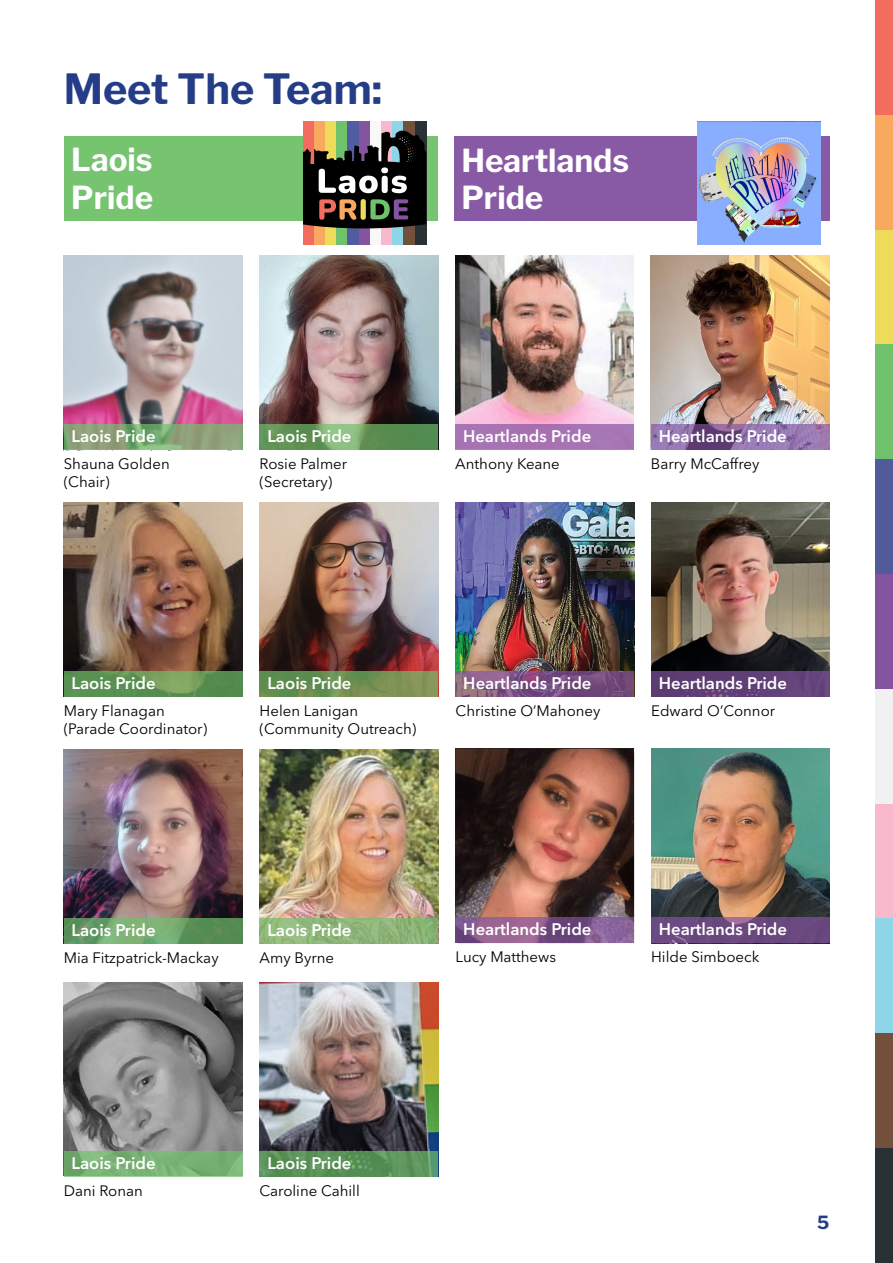
<style>
.page{position:relative;width:893px;height:1263px;background:#fff}
.page>*{position:absolute;margin:0;border:0;box-sizing:border-box;transform-origin:0 0}
.t1{font:100 41.25px "Libre Franklin";color:#253d87}
.t2{font:100 31.5px/37.8px "Libre Franklin";color:#fff}
.t3{font:100 18px "Libre Franklin";color:#253d87}
.t4{font:600 16.65px "Avenir Next LT Pro";color:#fff}
.t5{font:15px "Avenir Next LT Pro";color:#000}
</style>
<div class="page">
<div style="left:65px;top:136px;width:373px;height:85px;background:#76c370"></div>
<div style="left:454px;top:136px;width:375px;height:85px;background:#885aa5"></div>
<img style="left:64px;top:256px;width:178px;height:168px">
<svg style="left:64px;top:424px;width:178px;height:26px;background:#87a377"></svg>
<img style="left:64px;top:502px;width:178px;height:169px">
<svg style="left:64px;top:671px;width:178px;height:26px;background:#619354"></svg>
<img style="left:64px;top:749px;width:178px;height:169px">
<svg style="left:64px;top:918px;width:178px;height:26px;background:#699e65"></svg>
<img style="left:64px;top:983px;width:178px;height:168px">
<svg style="left:64px;top:1151px;width:178px;height:26px;background:#7ab276"></svg>
<img style="left:260px;top:255px;width:178px;height:169px">
<svg style="left:260px;top:424px;width:178px;height:26px;background:#66985c"></svg>
<img style="left:455px;top:255px;width:179px;height:169px">
<div style="left:455px;top:424px;width:179px;height:26px;background:#a773b3"></div>
<img style="left:455px;top:502px;width:179px;height:169px">
<svg style="left:455px;top:671px;width:179px;height:25px;background:#7c5280"></svg>
<img style="left:455px;top:749px;width:179px;height:168px">
<svg style="left:455px;top:917px;width:179px;height:26px;background:#865a8d"></svg>
<img style="left:651px;top:255px;width:178px;height:169px">
<svg style="left:651px;top:424px;width:178px;height:26px;background:#8969a1"></svg>
<img style="left:651px;top:502px;width:179px;height:169px">
<div style="left:651px;top:671px;width:179px;height:25px;background:#603f76"></div>
<img style="left:651px;top:749px;width:179px;height:168px">
<div style="left:651px;top:917px;width:179px;height:26px;background:#6a497f"></div>
<img style="left:260px;top:502px;width:178px;height:169px">
<svg style="left:260px;top:671px;width:178px;height:25px;background:#6f9053"></svg>
<img style="left:260px;top:749px;width:178px;height:169px">
<svg style="left:260px;top:918px;width:178px;height:26px;background:#8eb679"></svg>
<img style="left:260px;top:982px;width:178px;height:169px">
<svg style="left:260px;top:1151px;width:178px;height:26px;background:#5a935a"></svg>
<div style="left:303px;top:121px;width:11px;height:123px;background:#f26d5d"></div>
<div style="left:314px;top:121px;width:11px;height:123px;background:#f9a860"></div>
<div style="left:325px;top:121px;width:12px;height:123px;background:#eedb59"></div>
<div style="left:337px;top:121px;width:11px;height:123px;background:#70c16b"></div>
<div style="left:348px;top:121px;width:11px;height:123px;background:#515da0"></div>
<div style="left:359px;top:121px;width:11px;height:123px;background:#8454a1"></div>
<div style="left:370px;top:121px;width:11px;height:123px;background:#f8f8f9"></div>
<div style="left:381px;top:121px;width:12px;height:123px;background:#f7b9cb"></div>
<div style="left:393px;top:121px;width:11px;height:123px;background:#8dd5e7"></div>
<div style="left:404px;top:121px;width:11px;height:123px;background:#72503b"></div>
<div style="left:415px;top:121px;width:11px;height:123px;background:#293135"></div>
<svg style="left:303px;top:130px;width:123px;height:98px"></svg>
<img style="left:697px;top:121px;width:124px;height:123px">
<div style="left:875px;top:0;width:18px;height:115px;background:#f26d5d"></div>
<div style="left:875px;top:115px;width:18px;height:115px;background:#f9a860"></div>
<div style="left:875px;top:230px;width:18px;height:114px;background:#eedb59"></div>
<div style="left:875px;top:344px;width:18px;height:115px;background:#70c16b"></div>
<div style="left:875px;top:459px;width:18px;height:115px;background:#515b99"></div>
<div style="left:875px;top:574px;width:18px;height:115px;background:#8454a1"></div>
<div style="left:875px;top:689px;width:18px;height:115px;background:#f2f1f1"></div>
<div style="left:875px;top:804px;width:18px;height:114px;background:#f7b9cb"></div>
<div style="left:875px;top:918px;width:18px;height:115px;background:#8dd5e7"></div>
<div style="left:875px;top:1033px;width:18px;height:115px;background:#72503b"></div>
<div style="left:875px;top:1148px;width:18px;height:115px;background:#293135"></div>
<p class="t1" style="left:64px;top:56px;width:320px">Meet The Team:</p>
<p class="t2" style="left:71px;top:137px;width:83px">Laois<br>Pride</p>
<p class="t2" style="left:461px;top:138px;width:169px">Heartlands<br>Pride</p>
<p class="t4" style="left:72px;top:426px;width:86px">Laois Pride</p>
<p class="t5" style="left:64px;top:455px;width:108px">Shauna Golden</p>
<p class="t5" style="left:64px;top:473px;width:47px">(Chair)</p>
<p class="t4" style="left:267px;top:426px;width:86px">Laois Pride</p>
<p class="t5" style="left:260px;top:455px;width:89px">Rosie Palmer</p>
<p class="t5" style="left:260px;top:473px;width:74px">(Secretary)</p>
<p class="t4" style="left:463px;top:426px;width:130px">Heartlands Pride</p>
<p class="t5" style="left:455px;top:455px;width:106px">Anthony Keane</p>
<p class="t4" style="left:659px;top:426px;width:130px">Heartlands Pride</p>
<p class="t5" style="left:651px;top:455px;width:110px">Barry McCaffrey</p>
<p class="t4" style="left:72px;top:673px;width:86px">Laois Pride</p>
<p class="t5" style="left:64px;top:702px;width:103px">Mary Flanagan</p>
<p class="t5" style="left:64px;top:720px;width:145px">(Parade Coordinator)</p>
<p class="t4" style="left:267px;top:673px;width:86px">Laois Pride</p>
<p class="t5" style="left:260px;top:701px;width:100px">Helen Lanigan</p>
<p class="t5" style="left:260px;top:720px;width:158px">(Community Outreach)</p>
<p class="t4" style="left:463px;top:673px;width:130px">Heartlands Pride</p>
<p class="t5" style="left:455px;top:701px;width:147px">Christine O’Mahoney</p>
<p class="t4" style="left:659px;top:673px;width:130px">Heartlands Pride</p>
<p class="t5" style="left:651px;top:701px;width:126px">Edward O’Connor</p>
<p class="t4" style="left:72px;top:920px;width:86px">Laois Pride</p>
<p class="t5" style="left:64px;top:949px;width:156px">Mia Fitzpatrick-Mackay</p>
<p class="t4" style="left:267px;top:920px;width:86px">Laois Pride</p>
<p class="t5" style="left:260px;top:949px;width:76px">Amy Byrne</p>
<p class="t4" style="left:463px;top:919px;width:130px">Heartlands Pride</p>
<p class="t5" style="left:455px;top:948px;width:102px">Lucy Matthews</p>
<p class="t4" style="left:659px;top:919px;width:130px">Heartlands Pride</p>
<p class="t5" style="left:651px;top:948px;width:110px">Hilde Simboeck</p>
<p class="t4" style="left:72px;top:1153px;width:86px">Laois Pride</p>
<p class="t5" style="left:64px;top:1182px;width:81px">Dani Ronan</p>
<p class="t4" style="left:267px;top:1153px;width:86px">Laois Pride</p>
<p class="t5" style="left:260px;top:1182px;width:102px">Caroline Cahill</p>
<p class="t3" style="left:817px;top:1209px;width:14px">5</p>
</div>
